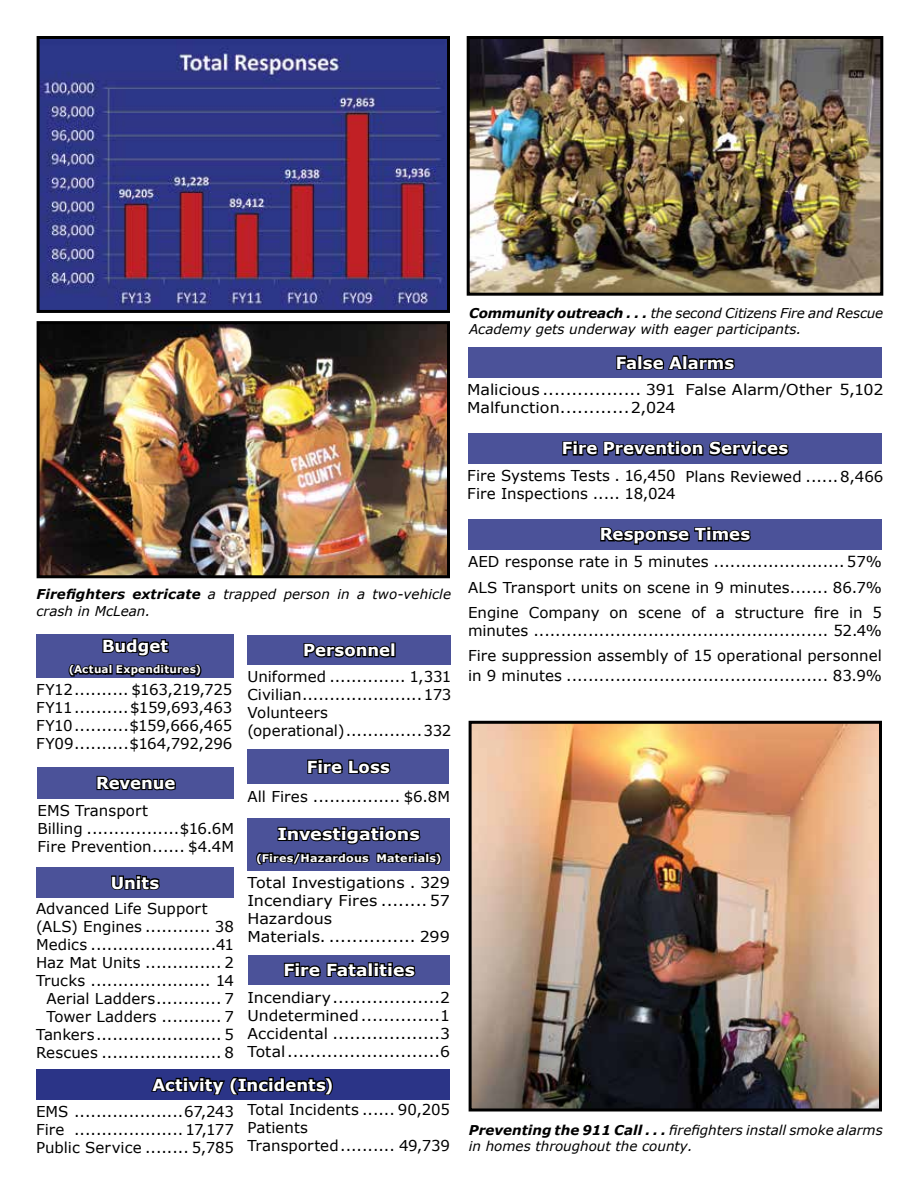
<style>
.page{position:relative;width:918px;height:1188px;background:#fff}
.page>*{position:absolute;margin:0;border:0;box-sizing:border-box;transform-origin:0 0}
.t1{font:700 16.5px "Verdana";color:#fff}
.t2{font:700 16.5px "Verdana";color:#fff;scale:1.06 1}
.t3{font:700 16.5px "Verdana";color:#fff;scale:1.04 1}
.t4{font:15px/18px "Verdana";color:#000}
.t5{font:15px "Verdana";color:#000;scale:1.06 1}
.t6{font:15px "Verdana";color:#000;scale:1.04 1}
.t7{font:15px "Verdana";letter-spacing:-.025em;color:#000}
.t8{font:15px "Verdana";letter-spacing:-.02em;color:#000}
.Subhead_2{font:italic 13.5px/16.2px "Verdana";color:#000}
.Cutlines{font:italic 13.5px/16.5px "Verdana";color:#000}
.t9{font:700 10.5px "Verdana";letter-spacing:.02em;color:#fff;scale:1.06 1}
.t10{font:700 10.5px "Verdana";letter-spacing:.02em;color:#fff}
.s1{font-weight:700}
</style>
<div class="page">
<div style="left:36px;top:634px;width:198px;height:44px;background:#4b5299"></div>
<svg style="left:68px;top:638px;width:134px;height:39px"></svg>
<div style="left:248px;top:635px;width:203px;height:30px;background:#4b5299"></div>
<svg style="left:303px;top:642px;width:89px;height:16px"></svg>
<div style="left:391px;top:643px;width:5px;height:14px;border:2px solid #000"></div>
<div style="left:36px;top:867px;width:198px;height:30px;background:#4b5299"></div>
<svg style="left:111px;top:875px;width:49px;height:15px"></svg>
<div style="left:38px;top:767px;width:196px;height:31px;background:#4b5299"></div>
<svg style="left:96px;top:775px;width:80px;height:16px"></svg>
<div style="left:248px;top:749px;width:201px;height:35px;background:#4b5299"></div>
<svg style="left:307px;top:759px;width:84px;height:16px"></svg>
<div style="left:248px;top:818px;width:202px;height:52px;background:#4b5299"></div>
<svg style="left:256px;top:826px;width:186px;height:39px"></svg>
<div style="left:248px;top:955px;width:202px;height:29px;background:#4b5299"></div>
<svg style="left:283px;top:962px;width:133px;height:16px"></svg>
<div style="left:36px;top:1069px;width:414px;height:30px;background:#2b3487"></div>
<svg style="left:151px;top:1077px;width:182px;height:18px"></svg>
<div style="left:468px;top:519px;width:414px;height:30px;background:#4b5299"></div>
<svg style="left:600px;top:526px;width:151px;height:19px"></svg>
<div style="left:468px;top:433px;width:414px;height:30px;background:#4b5299"></div>
<svg style="left:562px;top:440px;width:227px;height:16px"></svg>
<div style="left:468px;top:347px;width:414px;height:30px;background:#4b5299"></div>
<svg style="left:616px;top:355px;width:119px;height:15px"></svg>
<img style="left:471px;top:40px;width:408px;height:252px">
<div style="left:467px;top:36px;width:416px;height:260px;border:3px solid #000"></div>
<img style="left:473px;top:725px;width:405px;height:383px">
<div style="left:469px;top:721px;width:413px;height:391px;border:3px solid #000"></div>
<img style="left:41px;top:40px;width:405px;height:269px">
<div style="left:37px;top:36px;width:413px;height:277px;border:3px solid #000"></div>
<img style="left:41px;top:325px;width:405px;height:249px">
<div style="left:37px;top:321px;width:413px;height:257px;border:3px solid #000"></div>
<p class="Subhead_2" style="left:37px;top:586px;width:416px"><span class="s1">Firefighters extricate</span> a trapped person in a two-vehicle crash in McLean.</p>
<p class="t1" style="left:102px;top:634px;width:67px">Budget</p>
<p class="t10" style="left:69px;top:662px;width:134px">(Actual Expenditures)</p>
<p class="t7" style="left:36px;top:680px;width:198px">FY12.......... $163,219,725</p>
<p class="t8" style="left:36px;top:698px;width:198px">FY11..........$159,693,463</p>
<p class="t4" style="left:36px;top:717px;width:198px">FY10..........$159,666,465</p>
<p class="t4" style="left:36px;top:735px;width:198px">FY09..........$164,792,296</p>
<p class="t1" style="left:96px;top:771px;width:81px">Revenue</p>
<p class="t4" style="left:38px;top:801px;width:112px">EMS Transport</p>
<p class="t4" style="left:38px;top:819px;width:198px">Billing .................$16.6M</p>
<p class="t4" style="left:38px;top:837px;width:198px">Fire Prevention...... $4.4M</p>
<p class="t1" style="left:111px;top:871px;width:50px">Units</p>
<p class="t4" style="left:36px;top:900px;width:173px">Advanced Life Support</p>
<p class="t4" style="left:36px;top:918px;width:200px">(ALS) Engines ............ 38</p>
<p class="t4" style="left:36px;top:936px;width:200px">Medics .......................41</p>
<p class="t4" style="left:36px;top:954px;width:200px">Haz Mat Units .............. 2</p>
<p class="t4" style="left:36px;top:972px;width:200px">Trucks ...................... 14</p>
<p class="t4" style="left:47px;top:990px;width:189px">Aerial Ladders............ 7</p>
<p class="t4" style="left:47px;top:1008px;width:189px">Tower Ladders ........... 7</p>
<p class="t4" style="left:36px;top:1026px;width:200px">Tankers....................... 5</p>
<p class="t4" style="left:36px;top:1044px;width:200px">Rescues ...................... 8</p>
<p class="t1" style="left:303px;top:638px;width:94px">Personnel</p>
<p class="t4" style="left:248px;top:668px;width:206px">Uniformed .............. 1,331</p>
<p class="t4" style="left:248px;top:686px;width:206px">Civilian......................173</p>
<p class="t4" style="left:248px;top:704px;width:82px">Volunteers</p>
<p class="t4" style="left:248px;top:722px;width:206px">(operational)..............332</p>
<p class="t1" style="left:307px;top:755px;width:85px">Fire Loss</p>
<p class="t4" style="left:248px;top:787px;width:204px">All Fires ................ $6.8M</p>
<p class="t2" style="left:278px;top:822px;width:136px">Investigations</p>
<p class="t9" style="left:256px;top:850px;width:176px">(Fires/Hazardous Materials)</p>
<p class="t5" style="left:248px;top:873px;width:193px">Total Investigations . 329</p>
<p class="t5" style="left:248px;top:891px;width:193px">Incendiary Fires ........ 57</p>
<p class="t5" style="left:248px;top:909px;width:81px">Hazardous</p>
<p class="t5" style="left:248px;top:927px;width:193px">Materials. ............... 299</p>
<p class="t3" style="left:283px;top:958px;width:128px">Fire Fatalities</p>
<p class="t6" style="left:248px;top:987px;width:196px">Incendiary...................2</p>
<p class="t6" style="left:248px;top:1005px;width:196px">Undetermined..............1</p>
<p class="t6" style="left:248px;top:1023px;width:196px">Accidental ...................3</p>
<p class="t6" style="left:248px;top:1041px;width:196px">Total...........................6</p>
<p class="t1" style="left:153px;top:1073px;width:182px">Activity (Incidents)</p>
<p class="t4" style="left:248px;top:1101px;width:204px">Total Incidents ...... 90,205</p>
<p class="t4" style="left:248px;top:1119px;width:62px">Patients</p>
<p class="t4" style="left:248px;top:1137px;width:204px">Transported.......... 49,739</p>
<p class="t4" style="left:36px;top:1102px;width:200px">EMS ....................67,243</p>
<p class="t4" style="left:36px;top:1120px;width:200px">Fire ....................17,177</p>
<p class="t4" style="left:36px;top:1138px;width:200px">Public Service ........ 5,785</p>
<p class="Subhead_2" style="left:469px;top:304px;width:416px"><span class="s1">Community outreach . . .</span> the second Citizens Fire and Rescue<br>Academy gets underway with eager participants.</p>
<p class="t1" style="left:616px;top:351px;width:120px">False Alarms</p>
<p class="t5" style="left:467px;top:380px;width:198px">Malicious ................. 391</p>
<p class="t5" style="left:686px;top:379px;width:188px">False Alarm/Other 5,102</p>
<p class="t5" style="left:467px;top:398px;width:198px">Malfunction............2,024</p>
<p class="t1" style="left:562px;top:437px;width:228px">Fire Prevention Services</p>
<p class="t4" style="left:467px;top:466px;width:210px">Fire Systems Tests . 16,450</p>
<p class="t4" style="left:467px;top:484px;width:210px">Fire Inspections ..... 18,024</p>
<p class="t4" style="left:686px;top:467px;width:200px">Plans Reviewed ......8,466</p>
<p class="t1" style="left:600px;top:523px;width:152px">Response Times</p>
<p class="t4" style="left:468px;top:553px;width:416px">AED response rate in 5 minutes ........................ 57%</p>
<p class="t4" style="left:468px;top:578px;width:416px">ALS Transport units on scene in 9 minutes....... 86.7%</p>
<p class="t4" style="left:468px;top:603px;width:416px">Engine Company on scene of a structure fire in 5 minutes ...................................................... 52.4%</p>
<p class="t4" style="left:468px;top:646px;width:415px;line-height:19.8px">Fire suppression assembly of 15 operational personnel in 9 minutes ................................................ 83.9%</p>
<p class="Cutlines" style="left:469px;top:1122px;width:416px"><span class="s1">Preventing the 911 Call . . .</span> firefighters install smoke alarms in homes throughout the county.</p>
</div>
